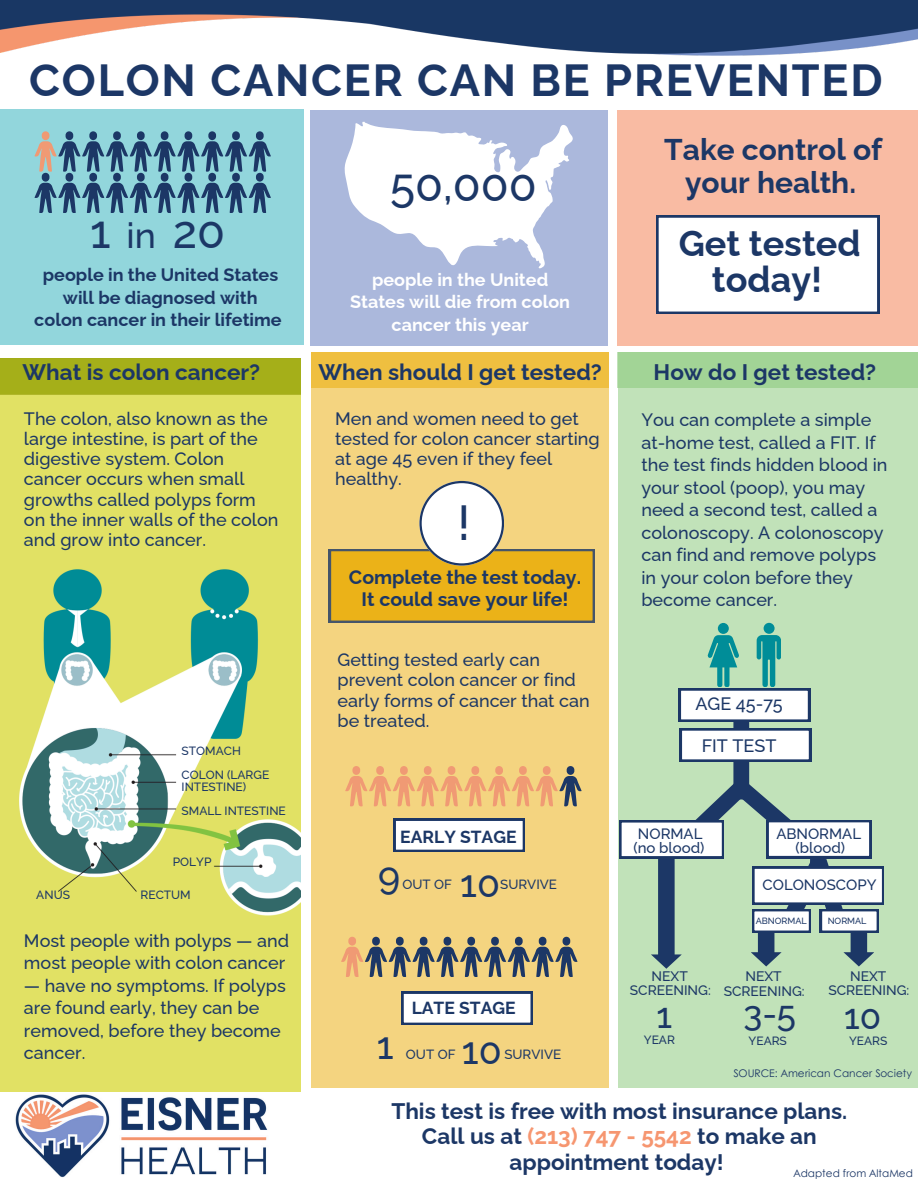
<style>
.page{position:relative;width:918px;height:1188px;background:#fff}
.page>*{position:absolute;margin:0;border:0;box-sizing:border-box;transform-origin:0 0}
.t1{font:500 49.35px "Raleway";color:#1c3766}
.t2{font:500 45.6px "Raleway";color:#1c3766}
.t3{font:700 45px "Raleway";letter-spacing:.04em;color:#1c3766}
.t4{font:500 37.5px "Raleway";color:#1c3766}
.t5{font:700 36px "Raleway";color:#1c3766}
.t6{font:500 35.85px "Raleway";color:#1c3766}
.t7{font:500 34.8px "Raleway";color:#1c3766}
.t8{font:700 30px "Raleway";color:#1c3766}
.t9{font:700 22.5px/25.8px "Raleway";color:#1c3766;text-align:center}
.t10{font:700 19.5px/21.3px "Raleway";color:#1c3766;text-align:center}
.t11{font:500 18px/20.2px "Raleway";color:#1c3766}
.t12{font:700 18px "Raleway";color:#1c3766}
.t13{font:700 18px/22.5px "Raleway";color:#fff;text-align:center}
.t14{font:700 17.55px "Raleway";color:#1c3766}
.t15{font:500 15px "Raleway";color:#1c3766}
.t16{font:500 13.8px "Raleway";color:#1c3766}
.t17{font:500 13.35px "Raleway";color:#1c3766}
.t18{font:500 12px/12px "Raleway";color:#1c3766}
.t19{font:10.5px "Century Gothic";color:#1c3766}
.t20{font:500 9px "Raleway";letter-spacing:-.005em;color:#1c3766}
.s1{color:#f69670}
</style>
<div class="page">
<div style="left:311px;top:111px;width:297px;height:235px;background:#abb8dc"></div>
<img style="left:0;top:358px;width:301px;height:734px">
<svg style="left:0;top:109px;width:304px;height:235px;background:#88c9d2"></svg>
<svg style="left:35px;top:131px;width:141px;height:41px;background:#6f9aab"></svg>
<svg style="left:344px;top:122px;width:229px;height:147px"></svg>
<div style="left:617px;top:111px;width:301px;height:235px;background:#f9bba3"></div>
<svg style="left:656px;top:215px;width:223px;height:98px;background:#f0f2f5"></svg>
<div style="left:311px;top:353px;width:298px;height:735px;background:#f4d480"></div>
<svg style="left:345px;top:766px;width:118px;height:40px"></svg>
<svg style="left:559px;top:766px;width:23px;height:40px"></svg>
<svg style="left:341px;top:937px;width:141px;height:40px"></svg>
<svg style="left:394px;top:819px;width:131px;height:33px;background:#dadfe6"></svg>
<div style="left:618px;top:353px;width:300px;height:735px;background:#c1e2b9"></div>
<div style="left:618px;top:353px;width:300px;height:35px;background:#a2d496"></div>
<div style="left:311px;top:353px;width:298px;height:35px;background:#efbf40"></div>
<svg style="left:402px;top:992px;width:131px;height:33px;background:#dadfe6"></svg>
<svg style="left:329px;top:481px;width:265px;height:142px"></svg>
<img style="left:0;top:0;width:918px;height:56px">
<div style="left:718px;top:623px;width:11px;height:11px;background:#008d98;border-radius:50%"></div>
<div style="left:764px;top:623px;width:11px;height:11px;background:#008d98;border-radius:50%"></div>
<div style="left:733px;top:688px;width:16px;height:111px;background:#1c3766"></div>
<svg style="left:679px;top:635px;width:131px;height:87px"></svg>
<svg style="left:619px;top:728px;width:265px;height:241px"></svg>
<img style="left:15px;top:1094px;width:253px;height:84px">
<p class="t3" style="left:29px;top:53px;width:855px">COLON CANCER CAN BE PREVENTED</p>
<p class="t2" style="left:90px;top:205px;width:22px">1</p>
<h1 class="t2" style="left:173px;top:205px;width:54px">20</h1>
<p class="t6" style="left:126px;top:214px;width:31px">in</p>
<p class="t12" style="left:43px;top:264px;width:237px">people in the United States</p>
<p class="t12" style="left:63px;top:287px;width:196px">will be diagnosed with</p>
<h2 class="t12" style="left:34px;top:309px;width:249px">colon cancer in their lifetime</h2>
<p class="t2" style="left:390px;top:158px;width:148px">50,000</p>
<p class="t13" style="left:350px;top:268px;width:222px">people in the United<br>States will die from colon cancer this year</p>
<p class="t8" style="left:664px;top:132px;width:220px">Take control of</p>
<p class="t8" style="left:685px;top:165px;width:173px">your health.</p>
<p class="t5" style="left:679px;top:222px;width:183px">Get tested</p>
<p class="t5" style="left:712px;top:258px;width:112px">today!</p>
<p class="t9" style="left:23px;top:359px;width:239px">What is colon cancer?</p>
<p class="t9" style="left:318px;top:359px;width:285px">When should I get tested?</p>
<p class="t9" style="left:654px;top:359px;width:224px">How do I get tested?</p>
<h4 class="t11" style="left:24px;top:408px;width:256px">The colon, also known as the large intestine, is part of the digestive system. Colon cancer occurs when small growths called polyps form on the inner walls of the colon and grow into cancer.</h4>
<p class="t18" style="left:36px;top:889px;width:35px">ANUS</p>
<p class="t18" style="left:182px;top:745px;width:61px">STOMACH</p>
<p class="t18" style="left:182px;top:769px;width:89px">COLON (LARGE<br>INTESTINE)</p>
<p class="t18" style="left:182px;top:805px;width:106px">SMALL INTESTINE</p>
<p class="t18" style="left:173px;top:856px;width:40px">POLYP</p>
<p class="t18" style="left:141px;top:889px;width:52px">RECTUM</p>
<p class="t11" style="left:24px;top:929px;width:267px;line-height:22.5px">Most people with polyps — and most people with colon cancer</p>
<p class="t11" style="left:24px;top:974px;width:263px;line-height:22.5px">— have no symptoms. If polyps are found early, they can be removed, before they become cancer.</p>
<p class="t11" style="left:335px;top:408px;width:266px">Men and women need to get tested for colon cancer starting at age 45 even if they feel healthy.</p>
<p class="t1" style="left:457px;top:494px;width:14px">!</p>
<p class="t10" style="left:349px;top:567px;width:234px">Complete the test today.<br>It could save your life!</p>
<h4 class="t11" style="left:338px;top:650px;width:254px">Getting tested early can prevent colon cancer or find early forms of cancer that can be treated.</h4>
<p class="t14" style="left:400px;top:827px;width:118px">EARLY STAGE</p>
<p class="t4" style="left:378px;top:853px;width:24px">9</p>
<p class="t17" style="left:403px;top:876px;width:51px">OUT OF</p>
<p class="t4" style="left:460px;top:861px;width:41px">10</p>
<p class="t17" style="left:500px;top:876px;width:58px">SURVIVE</p>
<p class="t4" style="left:377px;top:1023px;width:18px">1</p>
<p class="t14" style="left:412px;top:997px;width:105px">LATE STAGE</p>
<p class="t17" style="left:406px;top:1046px;width:51px">OUT OF</p>
<p class="t4" style="left:462px;top:1029px;width:41px">10</p>
<p class="t17" style="left:504px;top:1046px;width:58px">SURVIVE</p>
<h3 class="t11" style="left:641px;top:409px;width:248px;line-height:22.5px">You can complete a simple at-home test, called a FIT. If the test finds hidden blood in your stool (poop), you may need a second test, called a colonoscopy. A colonoscopy can find and remove polyps in your colon before they become cancer.</h3>
<h3 class="t11" style="left:695px;top:693px;width:89px">AGE 45-75</h3>
<h3 class="t11" style="left:702px;top:736px;width:76px">FIT TEST</h3>
<p class="t15" style="left:638px;top:825px;width:66px">NORMAL</p>
<p class="t15" style="left:633px;top:839px;width:73px">(no blood)</p>
<p class="t15" style="left:776px;top:825px;width:86px">ABNORMAL</p>
<h5 class="t15" style="left:796px;top:839px;width:51px">(blood)</h5>
<p class="t15" style="left:763px;top:876px;width:115px">COLONOSCOPY</p>
<p class="t20" style="left:828px;top:916px;width:40px">NORMAL</p>
<h3 class="t20" style="left:756px;top:916px;width:52px">ABNORMAL</h3>
<p class="t16" style="left:652px;top:968px;width:38px">NEXT</p>
<h6 class="t16" style="left:630px;top:982px;width:82px">SCREENING:</h6>
<p class="t7" style="left:656px;top:996px;width:17px">1</p>
<p class="t18" style="left:644px;top:1033px;width:33px">YEAR</p>
<p class="t16" style="left:745px;top:968px;width:38px">NEXT</p>
<p class="t16" style="left:724px;top:983px;width:82px">SCREENING:</p>
<p class="t7" style="left:744px;top:994px;width:54px">3-5</p>
<p class="t18" style="left:749px;top:1035px;width:40px">YEARS</p>
<p class="t16" style="left:850px;top:968px;width:38px">NEXT</p>
<p class="t16" style="left:828px;top:982px;width:82px">SCREENING:</p>
<p class="t7" style="left:844px;top:996px;width:39px">10</p>
<p class="t18" style="left:849px;top:1035px;width:40px">YEARS</p>
<p class="t19" style="left:733px;top:1065px;width:180px">SOURCE: American Cancer Society</p>
<p class="t9" style="left:391px;top:1098px;width:457px">This test is free with most insurance plans.<br>Call us at <span class="s1">(213) 747 - 5542</span> to make an appointment today!</p>
<p class="t19" style="left:793px;top:1165px;width:121px">Adapted from AltaMed</p>
</div>
